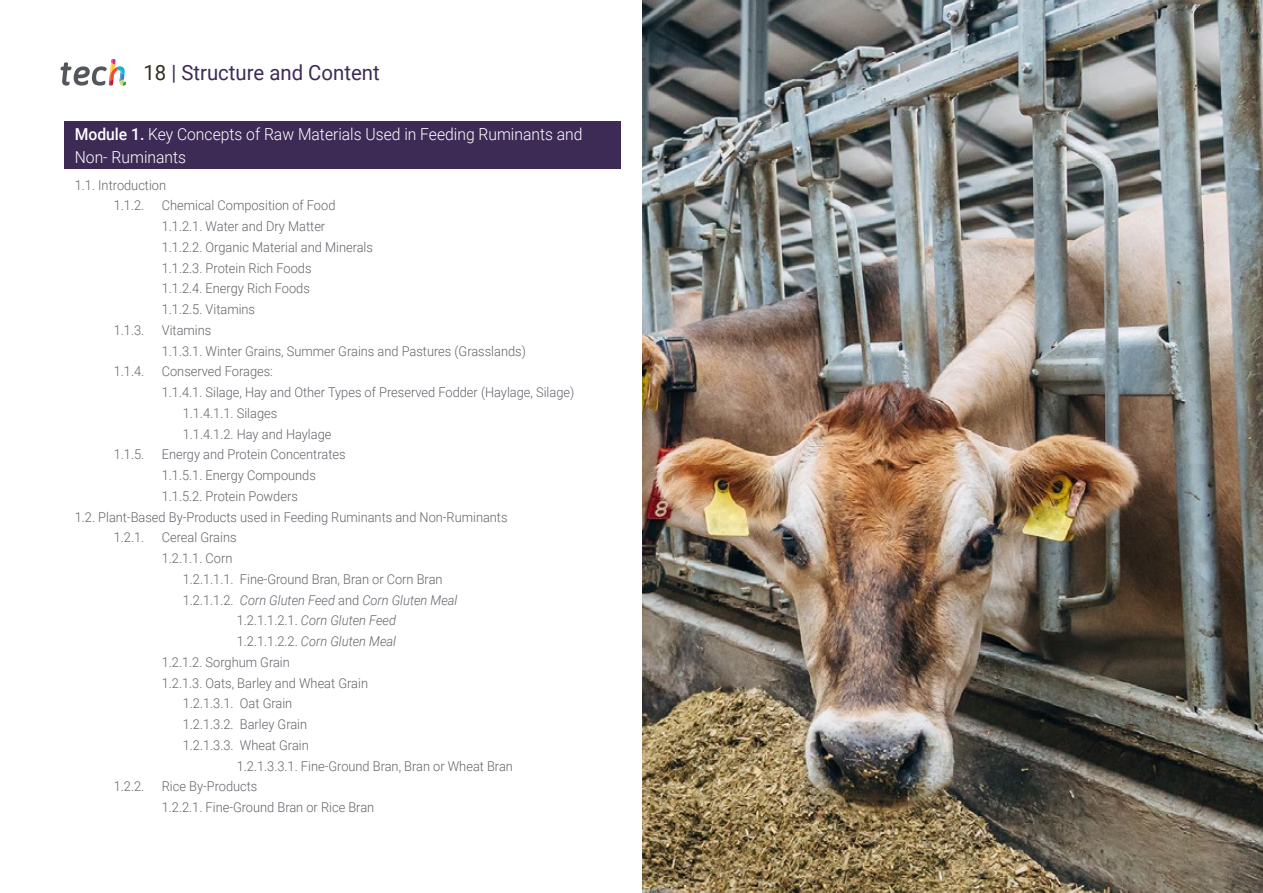
<style>
.page{position:relative;width:1263px;height:893px;background:#fff}
.page>*{position:absolute;margin:0;border:0;box-sizing:border-box;transform-origin:0 0}
.t1{font:21px "Roboto";color:#3d2b56}
.t2{font:300 16.5px/22.5px "Roboto";color:#fff;scale:.95 1}
.t3{font:300 13.5px/20.7px "Roboto";color:#61646a;scale:.95 1}
.t4{font:italic 300 13.5px "Roboto";color:#61646a;scale:.95 1}
.s1{color:#312e20}
.s2{font-weight:500}
.s3{font-style:normal}
</style>
<div class="page">
<div style="left:64px;top:121px;width:557px;height:48px;background:#3d2b56"></div>
<svg style="left:61px;top:59px;width:65px;height:27px"></svg>
<img style="left:642px;top:0;width:621px;height:893px">
<h1 class="t1" style="left:144px;top:57px;width:238px"><span class="s1">18</span> | Structure and Content</h1>
<p class="t2" style="left:75px;top:122px;width:536px"><span class="s2">Module 1.</span> Key Concepts of Raw Materials Used in Feeding Ruminants and<br>Non- Ruminants</p>
<p class="t3" style="left:114px;top:174px;width:57px;text-indent:-39px">1.1. Introduction<br>1.1.2.</p>
<p class="t3" style="left:162px;top:195px;width:224px">Chemical Composition of Food<br>1.1.2.1. Water and Dry Matter<br>1.1.2.2. Organic Material and Minerals<br>1.1.2.3. Protein Rich Foods<br>1.1.2.4. Energy Rich Foods<br>1.1.2.5. Vitamins</p>
<p class="t3" style="left:114px;top:319px;width:34px">1.1.3.</p>
<p class="t3" style="left:162px;top:319px;width:385px">Vitamins<br>1.1.3.1. Winter Grains, Summer Grains and Pastures (Grasslands)</p>
<p class="t3" style="left:114px;top:361px;width:34px">1.1.4.</p>
<p class="t3" style="left:162px;top:361px;width:119px">Conserved Forages:</p>
<p class="t3" style="left:162px;top:381px;width:436px">1.1.4.1. Silage, Hay and Other Types of Preserved Fodder (Haylage, Silage)</p>
<p class="t3" style="left:183px;top:402px;width:101px">1.1.4.1.1. Silages</p>
<p class="t3" style="left:183px;top:423px;width:158px">1.1.4.1.2. Hay and Haylage</p>
<p class="t3" style="left:114px;top:444px;width:34px">1.1.5.</p>
<p class="t3" style="left:162px;top:444px;width:195px">Energy and Protein Concentrates</p>
<p class="t3" style="left:162px;top:464px;width:164px">1.1.5.1. Energy Compounds</p>
<p class="t3" style="left:162px;top:485px;width:145px">1.1.5.2. Protein Powders</p>
<p class="t3" style="left:75px;top:506px;width:457px">1.2. Plant-Based By-Products used in Feeding Ruminants and Non-Ruminants</p>
<p class="t3" style="left:114px;top:527px;width:34px">1.2.1.</p>
<p class="t3" style="left:162px;top:527px;width:80px">Cereal Grains</p>
<p class="t3" style="left:162px;top:547px;width:76px">1.2.1.1. Corn</p>
<p class="t3" style="left:183px;top:568px;width:275px">1.2.1.1.1. Fine-Ground Bran, Bran or Corn Bran</p>
<p class="t4" style="left:183px;top:590px;width:291px"><span class="s3">1.2.1.1.2.</span> Corn Gluten Feed <span class="s3">and</span> Corn Gluten Meal</p>
<p class="t4" style="left:237px;top:611px;width:169px"><span class="s3">1.2.1.1.2.1.</span> Corn Gluten Feed</p>
<p class="t4" style="left:237px;top:632px;width:169px"><span class="s3">1.2.1.1.2.2.</span> Corn Gluten Meal</p>
<p class="t3" style="left:162px;top:651px;width:136px">1.2.1.2. Sorghum Grain</p>
<p class="t3" style="left:162px;top:672px;width:219px">1.2.1.3. Oats, Barley and Wheat Grain</p>
<p class="t3" style="left:183px;top:693px;width:117px">1.2.1.3.1. Oat Grain</p>
<p class="t3" style="left:183px;top:713px;width:132px">1.2.1.3.2. Barley Grain</p>
<p class="t3" style="left:183px;top:734px;width:134px">1.2.1.3.3. Wheat Grain</p>
<p class="t3" style="left:237px;top:755px;width:292px">1.2.1.3.3.1. Fine-Ground Bran, Bran or Wheat Bran</p>
<p class="t3" style="left:114px;top:776px;width:34px">1.2.2.</p>
<p class="t3" style="left:162px;top:776px;width:225px">Rice By-Products<br>1.2.2.1. Fine-Ground Bran or Rice Bran</p>
</div>
